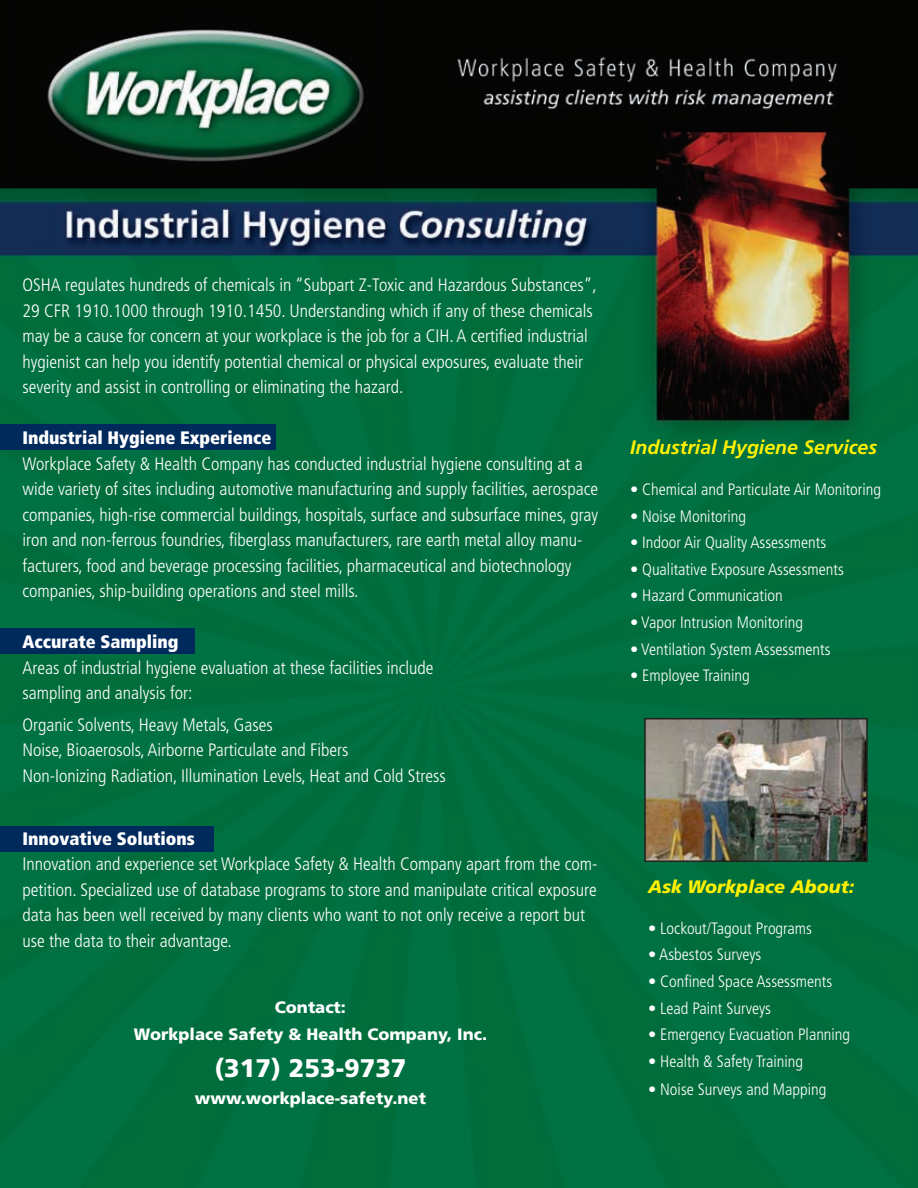
<style>
.page{position:relative;width:918px;height:1188px;background:#fff}
.page>*{position:absolute;margin:0;border:0;box-sizing:border-box;transform-origin:0 0}
.t1{font:900 25.5px "Frutiger";color:#fff}
.t2{font:italic 700 19.5px "Frutiger";color:#fff101}
.t3{font:300 condensed 18px/25.5px "Frutiger";color:#fff}
.t4{font:900 condensed 18px "Frutiger";color:#fff}
.t5{font:italic 900 18px "Frutiger";color:#fff101}
.t6{font:300 condensed 16.5px "Frutiger";color:#fff}
.t7{font:900 16.5px/26.5px "Frutiger";color:#fff;text-align:center}
</style>
<div class="page">
<img style="left:0;top:0;width:918px;height:1188px">
<img style="left:647px;top:721px;width:218px;height:138px">
<div style="left:644px;top:718px;width:224px;height:144px;border:2px solid #231f20"></div>
<div style="left:0;top:628px;width:195px;height:26px;background:#00295c"></div>
<div style="left:0;top:424px;width:276px;height:26px;background:#00295c"></div>
<div style="left:0;top:826px;width:214px;height:25px;background:#00295c"></div>
<p class="t3" style="left:22px;top:272px;width:576px">OSHA regulates hundreds of chemicals in “Subpart Z-Toxic and Hazardous Substances”, 29 CFR 1910.1000 through 1910.1450. Understanding which if any of these chemicals may be a cause for concern at your workplace is the job for a CIH. A certified industrial hygienist can help you identify potential chemical or physical exposures, evaluate their severity and assist in controlling or eliminating the hazard.</p>
<p class="t4" style="left:22px;top:427px;width:250px">Industrial Hygiene Experience</p>
<p class="t3" style="left:22px;top:451px;width:577px">Workplace Safety &amp; Health Company has conducted industrial hygiene consulting at a wide variety of sites including automotive manufacturing and supply facilities, aerospace companies, high-rise commercial buildings, hospitals, surface and subsurface mines, gray iron and non-ferrous foundries, fiberglass manufacturers, rare earth metal alloy manu&shy;facturers, food and beverage processing facilities, pharmaceutical and biotechnology companies, ship-building operations and steel mills.</p>
<p class="t4" style="left:22px;top:631px;width:157px">Accurate Sampling</p>
<p class="t3" style="left:22px;top:655px;width:413px">Areas of industrial hygiene evaluation at these facilities include sampling and analysis for:</p>
<p class="t3" style="left:22px;top:712px;width:425px">Organic Solvents, Heavy Metals, Gases<br>Noise, Bioaerosols, Airborne Particulate and Fibers<br>Non-Ionizing Radiation, Illumination Levels, Heat and Cold Stress</p>
<p class="t4" style="left:22px;top:827px;width:174px">Innovative Solutions</p>
<p class="t3" style="left:22px;top:851px;width:577px">Innovation and experience set Workplace Safety &amp; Health Company apart from the com&shy;petition. Specialized use of database programs to store and manipulate critical exposure data has been well received by many clients who want to not only receive a report but use the data to their advantage.</p>
<p class="t7" style="left:134px;top:994px;width:355px">Contact:<br>Workplace Safety &amp; Health Company, Inc.</p>
<h1 class="t1" style="left:214px;top:1053px;width:194px">(317) 253-9737</h1>
<p class="t7" style="left:195px;top:1084px;width:233px">www.workplace-safety.net</p>
<p class="t2" style="left:630px;top:436px;width:249px">Industrial Hygiene Services</p>
<p class="t6" style="left:630px;top:480px;width:253px">• Chemical and Particulate Air Monitoring</p>
<p class="t6" style="left:630px;top:507px;width:118px">• Noise Monitoring</p>
<p class="t6" style="left:630px;top:533px;width:198px">• Indoor Air Quality Assessments</p>
<p class="t6" style="left:630px;top:560px;width:215px">• Qualitative Exposure Assessments</p>
<p class="t6" style="left:630px;top:586px;width:154px">• Hazard Communication</p>
<p class="t6" style="left:630px;top:613px;width:175px">• Vapor Intrusion Monitoring</p>
<p class="t6" style="left:630px;top:639px;width:202px">• Ventilation System Assessments</p>
<p class="t6" style="left:630px;top:666px;width:121px">• Employee Training</p>
<p class="t5" style="left:648px;top:875px;width:208px">Ask Workplace About:</p>
<p class="t6" style="left:648px;top:919px;width:166px">• Lockout/Tagout Programs</p>
<p class="t6" style="left:648px;top:945px;width:115px">• Asbestos Surveys</p>
<p class="t6" style="left:648px;top:972px;width:186px">• Confined Space Assessments</p>
<p class="t6" style="left:648px;top:998px;width:125px">• Lead Paint Surveys</p>
<p class="t6" style="left:648px;top:1025px;width:204px">• Emergency Evacuation Planning</p>
<p class="t6" style="left:648px;top:1052px;width:157px">• Health &amp; Safety Training</p>
<p class="t6" style="left:648px;top:1080px;width:180px">• Noise Surveys and Mapping</p>
</div>
